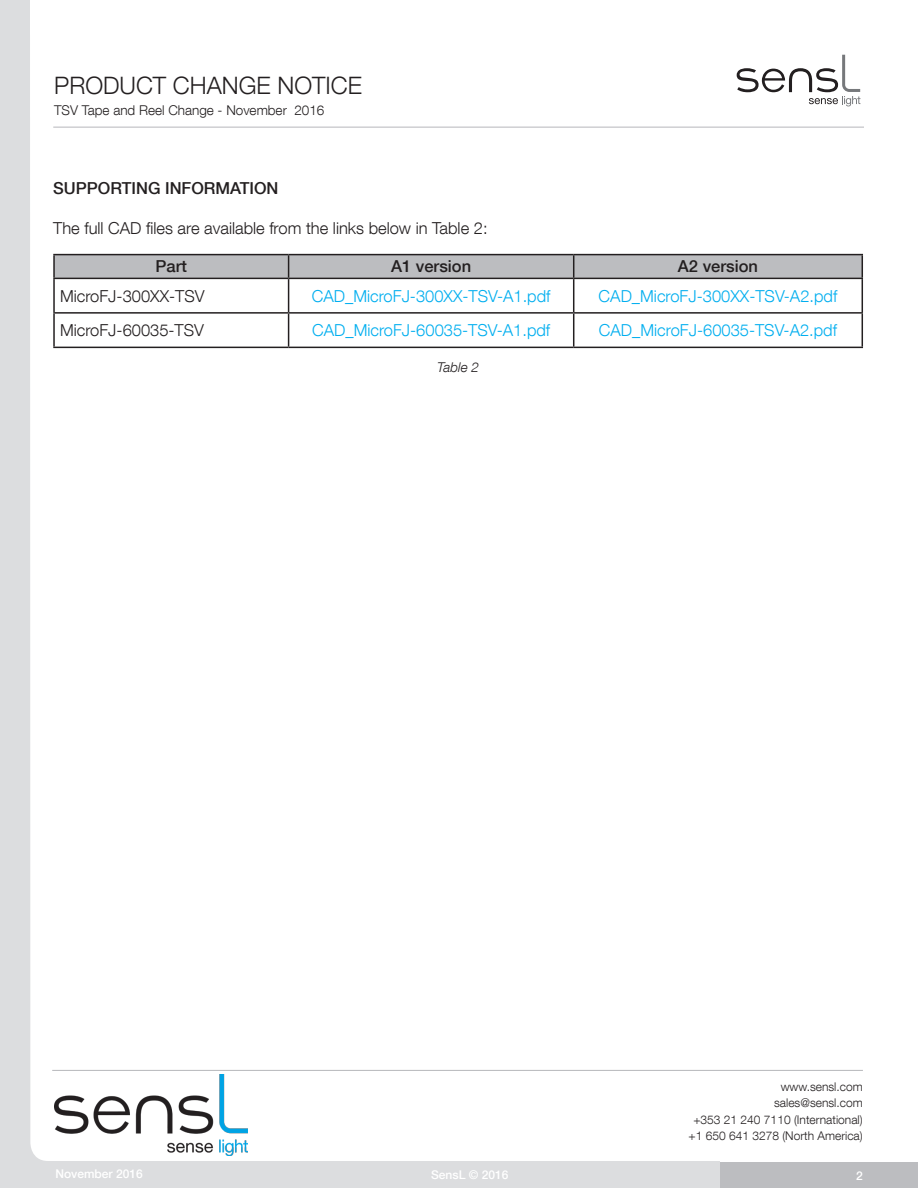
<style>
.page{position:relative;width:918px;height:1188px;background:#fff}
.page>*{position:absolute;margin:0;border:0;box-sizing:border-box;transform-origin:0 0}
.t1{font:300 24px "Helvetica Neue LT Com";color:#231f20}
.t2{font:300 16.5px "Helvetica Neue LT Com";color:#00aeef}
.t3{font:300 16.5px "Helvetica Neue LT Com";color:#231f20}
.t4{font:500 16.5px "Helvetica Neue LT Com";color:#231f20}
.t5{font:300 13.5px "Helvetica Neue LT Com";color:#231f20}
.t6{font:italic 300 13.5px "Helvetica Neue LT Com";color:#231f20}
.t7{font:300 12px/16.5px "Helvetica Neue LT Com";color:#231f20;text-align:right}
.t8{font:500 12px "Helvetica Neue LT Com";color:#fff}
</style>
<div class="page">
<div style="left:0;top:0;width:720px;height:1188px;background:#dcdddf"></div>
<div style="left:30px;top:0;width:834px;height:1161px;background:#fff"></div>
<div style="left:720px;top:1162px;width:198px;height:26px;background:#bcbdc0"></div>
<svg style="left:737px;top:55px;width:123px;height:51px"></svg>
<hr style="left:53px;top:127px;width:811px;height:1px;background:#b6b7bb">
<hr style="left:52px;top:1070px;width:811px;height:1px;background:#b6b7bb">
<img style="left:55px;top:1075px;width:193px;height:81px">
<hr style="left:53px;top:254px;width:236px;height:1px;background:#231f20">
<hr style="left:53px;top:255px;width:2px;height:23px;background:#231f20">
<hr style="left:289px;top:254px;width:285px;height:1px;background:#231f20">
<hr style="left:574px;top:254px;width:289px;height:1px;background:#231f20">
<svg style="left:54px;top:255px;width:809px;height:23px;background:#b6b6b9"></svg>
<hr style="left:53px;top:278px;width:236px;height:1px;background:#231f20">
<hr style="left:53px;top:279px;width:2px;height:33px;background:#231f20">
<hr style="left:289px;top:278px;width:285px;height:1px;background:#231f20">
<hr style="left:288px;top:279px;width:1px;height:33px;background:#231f20">
<hr style="left:574px;top:278px;width:289px;height:1px;background:#231f20">
<hr style="left:573px;top:279px;width:1px;height:33px;background:#231f20">
<hr style="left:862px;top:279px;width:1px;height:33px;background:#231f20">
<hr style="left:53px;top:312px;width:236px;height:2px;background:#231f20">
<hr style="left:53px;top:314px;width:2px;height:33px;background:#231f20">
<hr style="left:289px;top:312px;width:285px;height:2px;background:#231f20">
<hr style="left:288px;top:314px;width:1px;height:33px;background:#231f20">
<hr style="left:574px;top:312px;width:289px;height:2px;background:#231f20">
<hr style="left:573px;top:314px;width:1px;height:33px;background:#231f20">
<hr style="left:862px;top:314px;width:1px;height:33px;background:#231f20">
<hr style="left:53px;top:347px;width:236px;height:1px;background:#231f20">
<hr style="left:289px;top:347px;width:285px;height:1px;background:#231f20">
<hr style="left:574px;top:347px;width:289px;height:1px;background:#231f20">
<h1 class="t1" style="left:54px;top:71px;width:309px">PRODUCT CHANGE NOTICE</h1>
<p class="t5" style="left:54px;top:102px;width:272px">TSV Tape and Reel Change - November 2016</p>
<p class="t4" style="left:53px;top:179px;width:227px">SUPPORTING INFORMATION</p>
<p class="t3" style="left:53px;top:218px;width:436px">The full CAD files are available from the links below in Table 2:</p>
<p class="t4" style="left:156px;top:257px;width:33px">Part</p>
<p class="t4" style="left:391px;top:257px;width:82px">A1 version</p>
<p class="t4" style="left:678px;top:257px;width:82px">A2 version</p>
<p class="t3" style="left:60px;top:286px;width:146px">MicroFJ-300XX-TSV</p>
<p class="t2" style="left:312px;top:286px;width:240px">CAD_MicroFJ-300XX-TSV-A1.pdf</p>
<p class="t2" style="left:599px;top:286px;width:240px">CAD_MicroFJ-300XX-TSV-A2.pdf</p>
<p class="t3" style="left:60px;top:320px;width:145px">MicroFJ-60035-TSV</p>
<p class="t2" style="left:312px;top:320px;width:240px">CAD_MicroFJ-60035-TSV-A1.pdf</p>
<p class="t2" style="left:599px;top:320px;width:240px">CAD_MicroFJ-60035-TSV-A2.pdf</p>
<p class="t6" style="left:437px;top:359px;width:43px">Table 2</p>
<p class="t8" style="left:56px;top:1167px;width:89px">November 2016</p>
<p class="t7" style="left:688px;top:1078px;width:176px">www.sensl.com<br>sales@sensl.com<br>+353 21 240 7110 (International) +1 650 641 3278 (North America)</p>
<p class="t8" style="left:423px;top:1168px;width:79px">SensL © 2016</p>
<p class="t8" style="left:426px;top:1168px;width:79px">SensL © 2016</p>
<p class="t8" style="left:854px;top:1168px;width:8px">2</p>
<p class="t8" style="left:431px;top:1168px;width:79px">SensL © 2016</p>
<p class="t8" style="left:856px;top:1168px;width:8px">2</p>
</div>
